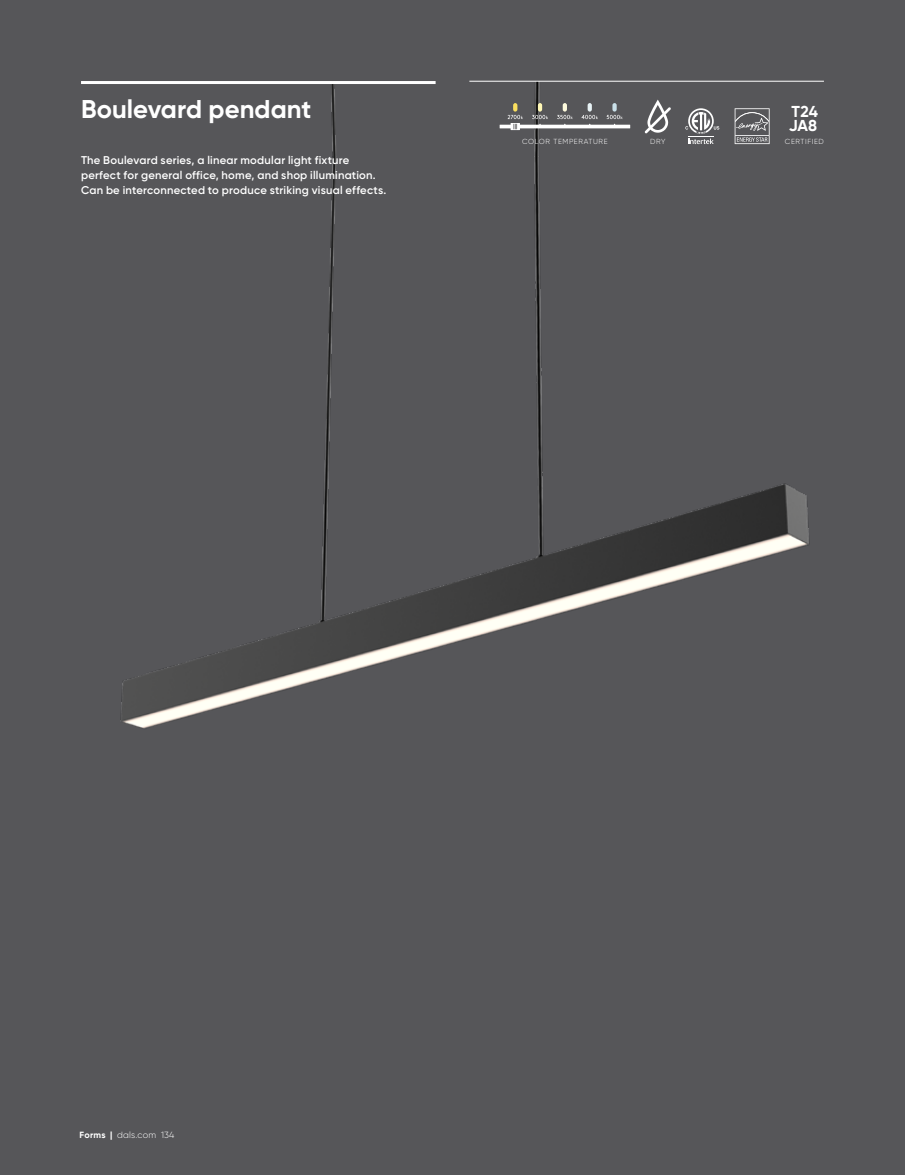
<style>
.page{position:relative;width:905px;height:1175px;background:#fff}
.page>*{position:absolute;margin:0;border:0;box-sizing:border-box;transform-origin:0 0}
.t1{font:700 25.65px "Gilroy";color:#fff}
.t2{font:700 15.75px/13.6px "Gilroy";color:#fff}
.t3{font:600 11.25px/15px "Gilroy";letter-spacing:.02em;color:#fff}
.t4{font:300 9px "Gilroy";letter-spacing:.02em;color:#fff}
.t5{font:300 7.35px "Gilroy";letter-spacing:.08em;color:#fff}
.s1{font-weight:700}
</style>
<div class="page">
<div style="left:0;top:0;width:904px;height:1174px;background:#565659"></div>
<img style="left:120px;top:81px;width:690px;height:648px">
<hr style="left:469px;top:81px;width:355px;height:1px;background:#fff">
<svg style="left:644px;top:100px;width:27px;height:33px"></svg>
<svg style="left:685px;top:108px;width:34px;height:36px"></svg>
<hr style="left:81px;top:81px;width:354px;height:3px;background:#fff">
<hr style="left:518px;top:125px;width:112px;height:3px;background:#fff">
<svg style="left:606px;top:103px;width:16px;height:22px"></svg>
<svg style="left:581px;top:103px;width:17px;height:22px"></svg>
<svg style="left:557px;top:103px;width:16px;height:22px"></svg>
<svg style="left:532px;top:103px;width:16px;height:22px"></svg>
<svg style="left:499px;top:103px;width:24px;height:27px"></svg>
<svg style="left:734px;top:108px;width:35px;height:36px"></svg>
<h1 class="t1" style="left:81px;top:93px;width:232px">Boulevard pendant</h1>
<p class="t3" style="left:81px;top:152px;width:307px">The Boulevard series, a linear modular light fixture perfect for general office, home, and shop illumination.<br>Can be interconnected to produce striking visual effects.</p>
<h2 class="t2" style="left:788px;top:105px;width:31px">T24<br>JA8</h2>
<p class="t5" style="left:522px;top:137px;width:87px">COLOR TEMPERATURE</p>
<p class="t5" style="left:785px;top:137px;width:40px">CERTIFIED</p>
<p class="t5" style="left:650px;top:137px;width:17px">DRY</p>
<p class="t4" style="left:80px;top:1129px;width:96px"><span class="s1">Forms |</span> dals.com 134</p>
</div>
